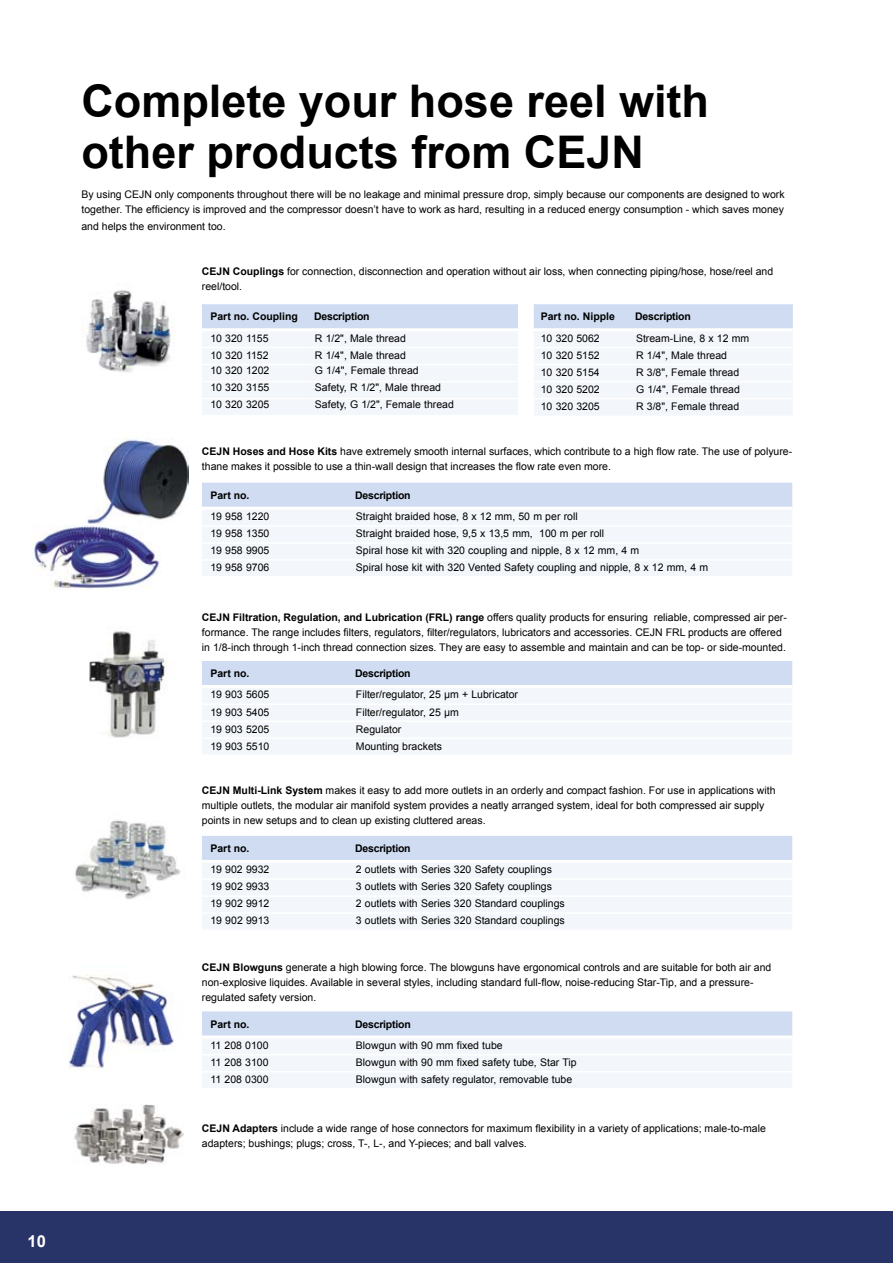
<style>
.page{position:relative;width:893px;height:1263px;background:#fff}
.page>*{position:absolute;margin:0;border:0;box-sizing:border-box;transform-origin:0 0}
.t1{font:700 45px/51px "Arial";color:#000}
.t2{font:700 16.5px "Arial";color:#fff}
.t3{font:10.5px/15px "Arial";color:#000}
.t4{font:700 10.5px "Arial";letter-spacing:-.02em;color:#000}
.t5{font:700 10.5px "Arial";color:#000}
.s1{font-weight:700}
</style>
<div class="page">
<div style="left:0;top:1212px;width:893px;height:51px;background:#283367"></div>
<svg style="left:202px;top:304px;width:316px;height:110px"></svg>
<svg style="left:533px;top:304px;width:260px;height:111px"></svg>
<svg style="left:202px;top:483px;width:590px;height:93px"></svg>
<hr style="left:202px;top:507px;width:151px;height:3px;background:#fff">
<hr style="left:353px;top:507px;width:439px;height:3px;background:#fff">
<hr style="left:202px;top:525px;width:151px;height:2px;background:#fff">
<hr style="left:353px;top:525px;width:439px;height:2px;background:#fff">
<hr style="left:202px;top:542px;width:151px;height:2px;background:#fff">
<hr style="left:353px;top:542px;width:439px;height:2px;background:#fff">
<hr style="left:202px;top:559px;width:151px;height:2px;background:#fff">
<hr style="left:353px;top:559px;width:439px;height:2px;background:#fff">
<svg style="left:202px;top:661px;width:590px;height:93px"></svg>
<hr style="left:202px;top:685px;width:151px;height:3px;background:#fff">
<hr style="left:353px;top:685px;width:439px;height:3px;background:#fff">
<hr style="left:202px;top:703px;width:151px;height:2px;background:#fff">
<hr style="left:353px;top:703px;width:439px;height:2px;background:#fff">
<hr style="left:202px;top:720px;width:151px;height:2px;background:#fff">
<hr style="left:353px;top:720px;width:439px;height:2px;background:#fff">
<hr style="left:202px;top:737px;width:151px;height:2px;background:#fff">
<hr style="left:353px;top:737px;width:439px;height:2px;background:#fff">
<svg style="left:202px;top:836px;width:590px;height:93px"></svg>
<hr style="left:202px;top:860px;width:151px;height:3px;background:#fff">
<hr style="left:353px;top:860px;width:439px;height:3px;background:#fff">
<hr style="left:202px;top:878px;width:151px;height:2px;background:#fff">
<hr style="left:353px;top:878px;width:439px;height:2px;background:#fff">
<hr style="left:202px;top:895px;width:151px;height:2px;background:#fff">
<hr style="left:353px;top:895px;width:439px;height:2px;background:#fff">
<hr style="left:202px;top:912px;width:151px;height:2px;background:#fff">
<hr style="left:353px;top:912px;width:439px;height:2px;background:#fff">
<svg style="left:202px;top:1011px;width:590px;height:77px"></svg>
<hr style="left:202px;top:1035px;width:151px;height:3px;background:#fff">
<hr style="left:353px;top:1035px;width:439px;height:3px;background:#fff">
<hr style="left:202px;top:1054px;width:151px;height:1px;background:#fff">
<hr style="left:353px;top:1054px;width:439px;height:1px;background:#fff">
<hr style="left:202px;top:1071px;width:151px;height:1px;background:#fff">
<hr style="left:353px;top:1071px;width:439px;height:1px;background:#fff">
<img style="left:81px;top:290px;width:94px;height:82px">
<img style="left:87px;top:438px;width:101px;height:86px">
<img style="left:89px;top:631px;width:78px;height:107px">
<img style="left:75px;top:820px;width:106px;height:79px">
<img style="left:69px;top:975px;width:105px;height:95px">
<img style="left:72px;top:1104px;width:112px;height:61px">
<img style="left:33px;top:526px;width:128px;height:65px">
<h2 class="t2" style="left:28px;top:1230px;width:20px">10</h2>
<h1 class="t1" style="left:81px;top:77px;width:629px">Complete your hose reel with other products from CEJN</h1>
<p class="t3" style="left:81px;top:187px;width:705px">By using CEJN only components throughout there will be no leakage and minimal pressure drop, simply because our components are designed to work together. The efficiency is improved and the compressor doesn’t have to work as hard, resulting in a reduced energy consumption - which saves money</p>
<p class="t3" style="left:81px;top:218px;width:146px">and helps the environment too.</p>
<p class="t3" style="left:202px;top:264px;width:573px"><span class="s1">CEJN Couplings</span> for connection, disconnection and operation without air loss, when connecting piping/hose, hose/reel and reel/tool.</p>
<p class="t5" style="left:210px;top:310px;width:89px">Part no. Coupling</p>
<p class="t4" style="left:314px;top:310px;width:57px">Description</p>
<p class="t3" style="left:210px;top:331px;width:60px">10 320 1155</p>
<p class="t3" style="left:315px;top:331px;width:92px">R 1/2", Male thread</p>
<p class="t3" style="left:210px;top:348px;width:60px">10 320 1152</p>
<p class="t3" style="left:315px;top:348px;width:92px">R 1/4", Male thread</p>
<p class="t3" style="left:210px;top:363px;width:60px">10 320 1202</p>
<p class="t3" style="left:315px;top:363px;width:105px">G 1/4", Female thread</p>
<p class="t3" style="left:210px;top:380px;width:60px">10 320 3155</p>
<p class="t3" style="left:315px;top:380px;width:128px">Safety, R 1/2", Male thread</p>
<p class="t3" style="left:210px;top:397px;width:60px">10 320 3205</p>
<p class="t3" style="left:315px;top:397px;width:140px">Safety, G 1/2", Female thread</p>
<p class="t5" style="left:541px;top:310px;width:76px">Part no. Nipple</p>
<p class="t4" style="left:635px;top:310px;width:57px">Description</p>
<p class="t3" style="left:541px;top:331px;width:60px">10 320 5062</p>
<p class="t3" style="left:636px;top:331px;width:115px">Stream-Line, 8 x 12 mm</p>
<p class="t3" style="left:541px;top:348px;width:60px">10 320 5152</p>
<p class="t3" style="left:636px;top:348px;width:92px">R 1/4", Male thread</p>
<p class="t3" style="left:541px;top:365px;width:60px">10 320 5154</p>
<p class="t3" style="left:636px;top:365px;width:105px">R 3/8", Female thread</p>
<p class="t3" style="left:541px;top:382px;width:60px">10 320 5202</p>
<p class="t3" style="left:636px;top:382px;width:105px">G 1/4", Female thread</p>
<p class="t3" style="left:541px;top:399px;width:60px">10 320 3205</p>
<p class="t3" style="left:636px;top:399px;width:105px">R 3/8", Female thread</p>
<p class="t3" style="left:202px;top:444px;width:592px"><span class="s1">CEJN Hoses and Hose Kits</span> have extremely smooth internal surfaces, which contribute to a high flow rate. The use of polyure&shy;thane makes it possible to use a thin-wall design that increases the flow rate even more.</p>
<p class="t4" style="left:210px;top:488px;width:41px">Part no.</p>
<p class="t4" style="left:355px;top:488px;width:57px">Description</p>
<p class="t3" style="left:210px;top:509px;width:60px">19 958 1220</p>
<p class="t3" style="left:356px;top:509px;width:223px">Straight braided hose, 8 x 12 mm, 50 m per roll</p>
<p class="t3" style="left:210px;top:526px;width:60px">19 958 1350</p>
<p class="t3" style="left:356px;top:526px;width:250px">Straight braided hose, 9,5 x 13,5 mm, 100 m per roll</p>
<p class="t3" style="left:210px;top:543px;width:60px">19 958 9905</p>
<p class="t3" style="left:356px;top:543px;width:285px">Spiral hose kit with 320 coupling and nipple, 8 x 12 mm, 4 m</p>
<p class="t3" style="left:210px;top:560px;width:60px">19 958 9706</p>
<p class="t3" style="left:356px;top:560px;width:354px">Spiral hose kit with 320 Vented Safety coupling and nipple, 8 x 12 mm, 4 m</p>
<p class="t3" style="left:202px;top:609px;width:587px"><span class="s1">CEJN Filtration, Regulation, and Lubrication (FRL) range</span> offers quality products for ensuring reliable, compressed air per&shy;formance. The range includes filters, regulators, filter/regulators, lubricators and accessories. CEJN FRL products are offered in 1/8-inch through 1-inch thread connection sizes. They are easy to assemble and maintain and can be top- or side-mounted.</p>
<p class="t4" style="left:210px;top:667px;width:41px">Part no.</p>
<p class="t4" style="left:355px;top:667px;width:57px">Description</p>
<p class="t3" style="left:210px;top:687px;width:60px">19 903 5605</p>
<p class="t3" style="left:356px;top:687px;width:164px">Filter/regulator, 25 µm + Lubricator</p>
<p class="t3" style="left:210px;top:704px;width:60px">19 903 5405</p>
<p class="t3" style="left:356px;top:704px;width:104px">Filter/regulator, 25 µm</p>
<p class="t3" style="left:210px;top:721px;width:60px">19 903 5205</p>
<p class="t3" style="left:356px;top:721px;width:47px">Regulator</p>
<p class="t3" style="left:210px;top:738px;width:60px">19 903 5510</p>
<p class="t3" style="left:356px;top:738px;width:88px">Mounting brackets</p>
<p class="t3" style="left:202px;top:783px;width:575px"><span class="s1">CEJN Multi-Link System</span> makes it easy to add more outlets in an orderly and compact fashion. For use in applications with multiple outlets, the modular air manifold system provides a neatly arranged system, ideal for both compressed air supply points in new setups and to clean up existing cluttered areas.</p>
<p class="t4" style="left:210px;top:841px;width:41px">Part no.</p>
<p class="t4" style="left:355px;top:841px;width:57px">Description</p>
<p class="t3" style="left:210px;top:862px;width:60px">19 902 9932</p>
<p class="t3" style="left:356px;top:862px;width:198px">2 outlets with Series 320 Safety couplings</p>
<p class="t3" style="left:210px;top:879px;width:60px">19 902 9933</p>
<p class="t3" style="left:356px;top:879px;width:198px">3 outlets with Series 320 Safety couplings</p>
<p class="t3" style="left:210px;top:896px;width:60px">19 902 9912</p>
<p class="t3" style="left:356px;top:896px;width:210px">2 outlets with Series 320 Standard couplings</p>
<p class="t3" style="left:210px;top:913px;width:60px">19 902 9913</p>
<p class="t3" style="left:356px;top:913px;width:210px">3 outlets with Series 320 Standard couplings</p>
<p class="t3" style="left:202px;top:960px;width:571px"><span class="s1">CEJN Blowguns</span> generate a high blowing force. The blowguns have ergonomical controls and are suitable for both air and non-explosive liquides. Available in several styles, including standard full-flow, noise-reducing Star-Tip, and a pressure&shy;regulated safety version.</p>
<p class="t4" style="left:210px;top:1017px;width:41px">Part no.</p>
<p class="t4" style="left:355px;top:1017px;width:57px">Description</p>
<p class="t3" style="left:210px;top:1038px;width:60px">11 208 0100</p>
<p class="t3" style="left:356px;top:1038px;width:148px">Blowgun with 90 mm fixed tube</p>
<p class="t3" style="left:210px;top:1055px;width:60px">11 208 3100</p>
<p class="t3" style="left:356px;top:1055px;width:222px">Blowgun with 90 mm fixed safety tube, Star Tip</p>
<p class="t3" style="left:210px;top:1072px;width:60px">11 208 0300</p>
<p class="t3" style="left:356px;top:1072px;width:218px">Blowgun with safety regulator, removable tube</p>
<p class="t3" style="left:202px;top:1121px;width:565px"><span class="s1">CEJN Adapters</span> include a wide range of hose connectors for maximum flexibility in a variety of applications; male-to-male adapters; bushings; plugs; cross, T-, L-, and Y-pieces; and ball valves.</p>
</div>
